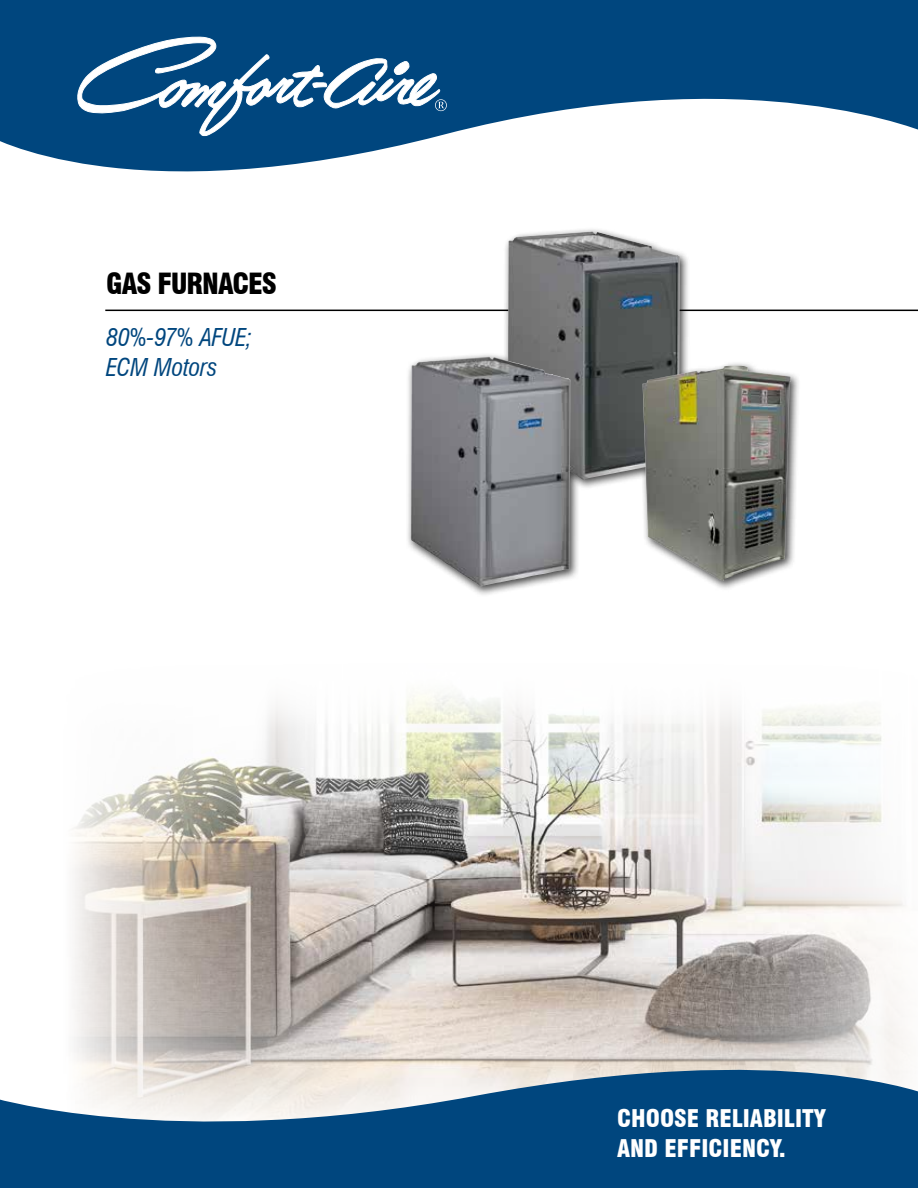
<style>
.page{position:relative;width:918px;height:1188px;background:#fff}
.page>*{position:absolute;margin:0;border:0;box-sizing:border-box;transform-origin:0 0}
.t1{font:900 condensed 28.5px "Swiss 721 BT";letter-spacing:-.04em;color:#000}
.t2{font:italic condensed 24px/30px "Swiss 721 BT";letter-spacing:-.015em;color:#00467e}
.t3{font:900 condensed 23.85px/30px "Swiss 721 BT";color:#fff}
</style>
<div class="page">
<img style="left:73px;top:694px;width:832px;height:343px">
<svg style="left:0;top:0;width:918px;height:172px;fill:#00467e"></svg>
<svg style="left:0;top:1037px;width:918px;height:151px;background:#5b83a3"></svg>
<hr style="left:105px;top:310px;width:813px;height:1px;background:#000">
<svg style="left:77px;top:37px;width:370px;height:99px"></svg>
<div style="left:406px;top:226px;width:395px;height:371px;background:#000;opacity:.75"></div>
<img style="left:508px;top:232px;width:172px;height:248px">
<img style="left:411px;top:357px;width:160px;height:229px">
<img style="left:643px;top:365px;width:148px;height:216px">
<p class="t1" style="left:106px;top:266px;width:172px">GAS FURNACES</p>
<p class="t2" style="left:106px;top:322px;width:147px">80%-97% AFUE;<br>ECM Motors</p>
<p class="t3" style="left:617px;top:1103px;width:210px">CHOOSE RELIABILITY<br>AND EFFICIENCY.</p>
</div>
